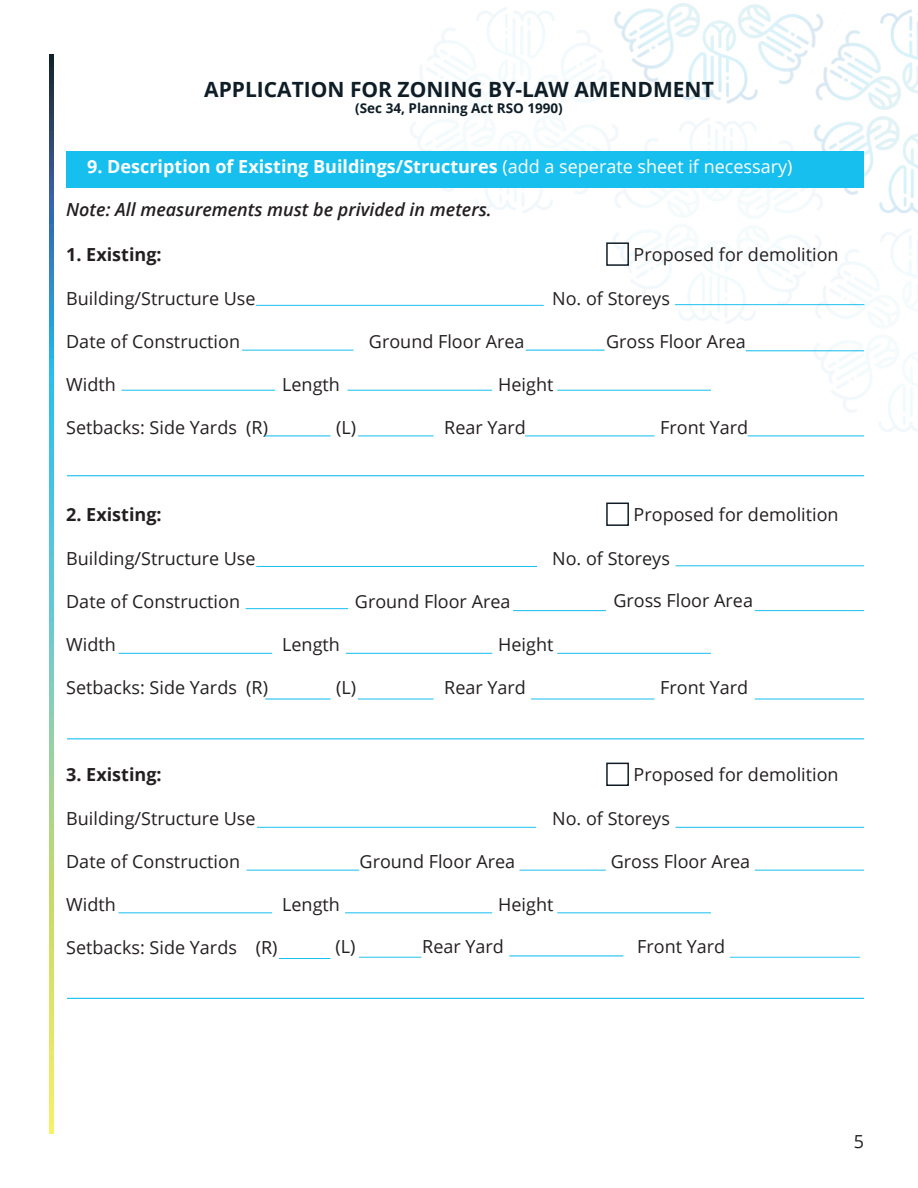
<style>
.page{position:relative;width:918px;height:1188px;background:#fff}
.page>*{position:absolute;margin:0;border:0;box-sizing:border-box;transform-origin:0 0}
.t1{font:700 21px "Open Sans";color:#0e1d26}
.t2{font:18px "Open Sans";color:#231f20}
.t3{font:700 18px "Open Sans";color:#fff}
.t4{font:italic 600 18px "Open Sans";color:#231f20}
.t5{font:700 18px "Open Sans";color:#231f20}
.t6{font:700 13.5px "Open Sans";color:#0e1d26}
.s1{font-weight:400}
</style>
<div class="page">
<img style="left:842px;top:30px;width:27px;height:45px">
<img style="left:841px;top:75px;width:54px;height:120px">
<img style="left:869px;top:9px;width:49px;height:97px">
<img style="left:869px;top:121px;width:49px;height:92px">
<img style="left:769px;top:39px;width:73px;height:63px">
<img style="left:745px;top:4px;width:78px;height:35px">
<img style="left:638px;top:3px;width:57px;height:79px">
<img style="left:669px;top:8px;width:100px;height:96px">
<img style="left:541px;top:11px;width:97px;height:138px">
<img style="left:465px;top:8px;width:99px;height:95px">
<img style="left:465px;top:118px;width:99px;height:95px">
<img style="left:594px;top:120px;width:64px;height:31px">
<img style="left:741px;top:123px;width:100px;height:136px">
<img style="left:668px;top:118px;width:99px;height:95px">
<img style="left:668px;top:229px;width:99px;height:95px">
<img style="left:795px;top:230px;width:74px;height:63px">
<img style="left:794px;top:293px;width:99px;height:120px">
<img style="left:869px;top:229px;width:49px;height:95px">
<img style="left:868px;top:339px;width:50px;height:93px">
<svg style="left:49px;top:54px;width:5px;height:1080px;background:#75b4a1"></svg>
<div style="left:66px;top:151px;width:798px;height:37px;background:#17bfef"></div>
<div style="left:606px;top:242px;width:23px;height:24px;border:2px solid #0f1c26"></div>
<div style="left:606px;top:503px;width:23px;height:23px;border:2px solid #0f1c26"></div>
<div style="left:606px;top:763px;width:23px;height:23px;border:2px solid #0f1c26"></div>
<hr style="left:67px;top:475px;width:797px;height:1px;background:#17bfef">
<hr style="left:67px;top:738px;width:797px;height:1px;background:#17bfef">
<hr style="left:67px;top:998px;width:797px;height:1px;background:#17bfef">
<hr style="left:746px;top:351px;width:118px;height:1px;background:#17bfef">
<hr style="left:256px;top:305px;width:288px;height:1px;background:#17bfef">
<hr style="left:242px;top:350px;width:112px;height:1px;background:#17bfef">
<hr style="left:122px;top:390px;width:153px;height:1px;background:#17bfef">
<hr style="left:265px;top:436px;width:66px;height:1px;background:#17bfef">
<hr style="left:358px;top:436px;width:76px;height:1px;background:#17bfef">
<hr style="left:525px;top:436px;width:129px;height:1px;background:#17bfef">
<hr style="left:748px;top:436px;width:116px;height:1px;background:#17bfef">
<hr style="left:348px;top:390px;width:144px;height:1px;background:#17bfef">
<hr style="left:557px;top:390px;width:154px;height:1px;background:#17bfef">
<hr style="left:526px;top:350px;width:79px;height:1px;background:#17bfef">
<hr style="left:675px;top:304px;width:189px;height:1px;background:#17bfef">
<hr style="left:256px;top:566px;width:281px;height:1px;background:#17bfef">
<hr style="left:246px;top:608px;width:102px;height:1px;background:#17bfef">
<hr style="left:118px;top:653px;width:154px;height:1px;background:#17bfef">
<hr style="left:265px;top:699px;width:66px;height:1px;background:#17bfef">
<hr style="left:358px;top:699px;width:76px;height:1px;background:#17bfef">
<hr style="left:531px;top:699px;width:123px;height:1px;background:#17bfef">
<hr style="left:755px;top:699px;width:109px;height:1px;background:#17bfef">
<hr style="left:346px;top:653px;width:146px;height:1px;background:#17bfef">
<hr style="left:557px;top:653px;width:154px;height:1px;background:#17bfef">
<hr style="left:513px;top:610px;width:93px;height:1px;background:#17bfef">
<hr style="left:755px;top:610px;width:109px;height:1px;background:#17bfef">
<hr style="left:675px;top:566px;width:189px;height:1px;background:#17bfef">
<hr style="left:257px;top:827px;width:279px;height:1px;background:#17bfef">
<hr style="left:246px;top:870px;width:113px;height:1px;background:#17bfef">
<hr style="left:118px;top:913px;width:154px;height:1px;background:#17bfef">
<hr style="left:279px;top:958px;width:51px;height:1px;background:#17bfef">
<hr style="left:359px;top:957px;width:62px;height:1px;background:#17bfef">
<hr style="left:509px;top:956px;width:114px;height:1px;background:#17bfef">
<hr style="left:730px;top:957px;width:130px;height:1px;background:#17bfef">
<hr style="left:345px;top:913px;width:147px;height:1px;background:#17bfef">
<hr style="left:557px;top:913px;width:154px;height:1px;background:#17bfef">
<hr style="left:519px;top:870px;width:87px;height:1px;background:#17bfef">
<hr style="left:755px;top:870px;width:109px;height:1px;background:#17bfef">
<hr style="left:675px;top:827px;width:189px;height:1px;background:#17bfef">
<p class="t1" style="left:204px;top:75px;width:511px">APPLICATION FOR ZONING BY-LAW AMENDMENT</p>
<p class="t6" style="left:355px;top:99px;width:209px">(Sec 34, Planning Act RSO 1990)</p>
<p class="t3" style="left:87px;top:154px;width:707px">9. Description of Existing Buildings/Structures <span class="s1">(add a seperate sheet if necessary)</span></p>
<p class="t4" style="left:66px;top:197px;width:427px">Note: All measurements must be privided in meters.</p>
<p class="t5" style="left:66px;top:242px;width:97px">1. Existing:</p>
<p class="t2" style="left:634px;top:242px;width:207px">Proposed for demolition</p>
<p class="t2" style="left:66px;top:286px;width:191px">Building/Structure Use</p>
<p class="t2" style="left:552px;top:286px;width:119px">No. of Storeys</p>
<p class="t2" style="left:66px;top:329px;width:175px">Date of Construction</p>
<p class="t2" style="left:369px;top:329px;width:157px">Ground Floor Area</p>
<p class="t2" style="left:606px;top:329px;width:141px">Gross Floor Area</p>
<p class="t2" style="left:66px;top:372px;width:51px">Width</p>
<p class="t2" style="left:282px;top:372px;width:59px">Length</p>
<p class="t2" style="left:498px;top:372px;width:57px">Height</p>
<p class="t2" style="left:66px;top:415px;width:203px">Setbacks: Side Yards (R)</p>
<p class="t2" style="left:336px;top:415px;width:21px">(L)</p>
<p class="t2" style="left:444px;top:415px;width:83px">Rear Yard</p>
<p class="t2" style="left:660px;top:415px;width:90px">Front Yard</p>
<p class="t5" style="left:66px;top:502px;width:97px">2. Existing:</p>
<p class="t2" style="left:634px;top:503px;width:207px">Proposed for demolition</p>
<p class="t2" style="left:66px;top:546px;width:191px">Building/Structure Use</p>
<p class="t2" style="left:552px;top:546px;width:119px">No. of Storeys</p>
<p class="t2" style="left:66px;top:589px;width:175px">Date of Construction</p>
<p class="t2" style="left:355px;top:589px;width:157px">Ground Floor Area</p>
<p class="t2" style="left:613px;top:588px;width:141px">Gross Floor Area</p>
<p class="t2" style="left:66px;top:632px;width:51px">Width</p>
<p class="t2" style="left:282px;top:632px;width:59px">Length</p>
<p class="t2" style="left:498px;top:632px;width:57px">Height</p>
<p class="t2" style="left:66px;top:675px;width:203px">Setbacks: Side Yards (R)</p>
<p class="t2" style="left:336px;top:675px;width:21px">(L)</p>
<p class="t2" style="left:444px;top:675px;width:83px">Rear Yard</p>
<p class="t2" style="left:660px;top:675px;width:90px">Front Yard</p>
<p class="t5" style="left:66px;top:762px;width:97px">3. Existing:</p>
<p class="t2" style="left:634px;top:763px;width:207px">Proposed for demolition</p>
<p class="t2" style="left:66px;top:806px;width:191px">Building/Structure Use</p>
<p class="t2" style="left:552px;top:806px;width:119px">No. of Storeys</p>
<p class="t2" style="left:66px;top:849px;width:175px">Date of Construction</p>
<p class="t2" style="left:360px;top:849px;width:157px">Ground Floor Area</p>
<p class="t2" style="left:611px;top:849px;width:141px">Gross Floor Area</p>
<p class="t2" style="left:66px;top:892px;width:51px">Width</p>
<p class="t2" style="left:282px;top:892px;width:59px">Length</p>
<p class="t2" style="left:498px;top:892px;width:57px">Height</p>
<p class="t2" style="left:66px;top:935px;width:213px">Setbacks: Side Yards (R)</p>
<p class="t2" style="left:336px;top:934px;width:21px">(L)</p>
<p class="t2" style="left:422px;top:934px;width:83px">Rear Yard</p>
<p class="t2" style="left:637px;top:934px;width:90px">Front Yard</p>
<p class="t2" style="left:854px;top:1129px;width:12px">5</p>
</div>
